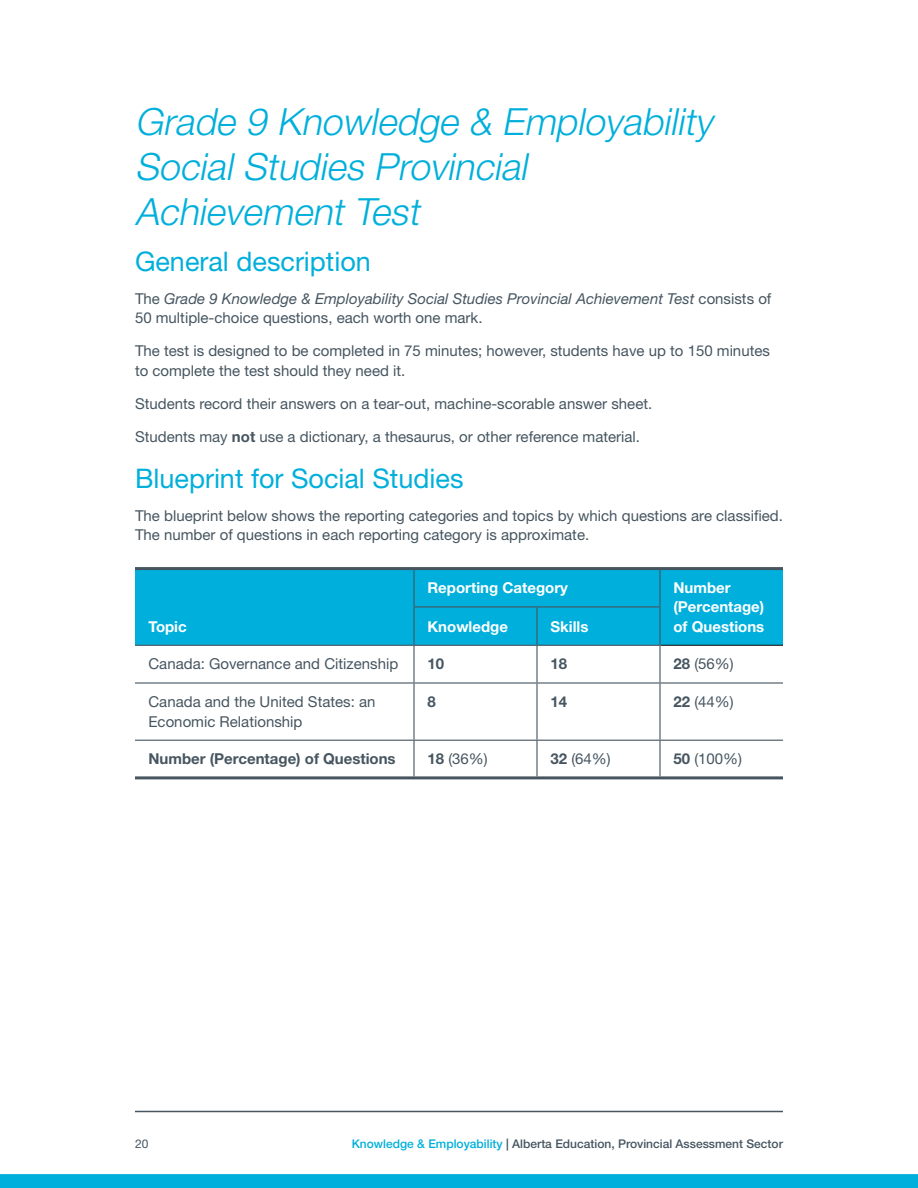
<style>
.page{position:relative;width:918px;height:1188px;background:#fff}
.page>*{position:absolute;margin:0;border:0;box-sizing:border-box;transform-origin:0 0}
.Main_heading{font:italic 300 37.5px/45px "Helvetica Neue LT Std";color:#00afdb}
.Subheading{font:27px "Helvetica Neue LT Std";color:#00afdb}
.Body_copy{font:15px/19.5px "Helvetica Neue LT Std";color:#465560}
.Body_copy-2{font:italic 15px/19.5px "Helvetica Neue LT Std";color:#465560}
.Table_heading{font:700 15px/19.5px "Helvetica Neue LT Std";color:#fff}
.Body_copy_CENTRE{font:15px "Helvetica Neue LT Std";color:#465560}
.Body_copy-3{font:700 15px "Helvetica Neue LT Std";color:#465560}
.Body_copy_CENTRE-2{font:700 15px "Helvetica Neue LT Std";color:#465560}
.t1{font:500 12px "Helvetica Neue LT Std";color:#465560}
.t2{font:12px "Helvetica Neue LT Std";color:#465560}
.s1{font-style:normal}
.s2{font-weight:700}
.s3{color:#00afdb}
</style>
<div class="page">
<hr style="left:135px;top:1111px;width:648px;height:1px;background:#465560">
<svg style="left:0;top:1174px;width:918px;height:14px;background:#01afdb"></svg>
<div style="left:135px;top:570px;width:648px;height:75px;background:#00afdb"></div>
<hr style="left:661px;top:645px;width:122px;height:1px;background:#231f20">
<hr style="left:414px;top:776px;width:123px;height:3px;background:#465560">
<hr style="left:537px;top:776px;width:123px;height:3px;background:#465560">
<hr style="left:660px;top:776px;width:123px;height:3px;background:#465560">
<hr style="left:135px;top:776px;width:279px;height:3px;background:#465560">
<hr style="left:135px;top:645px;width:279px;height:1px;background:#465560">
<hr style="left:413px;top:570px;width:2px;height:36px;background:#465560">
<hr style="left:659px;top:570px;width:2px;height:36px;background:#465560">
<hr style="left:413px;top:606px;width:124px;height:1px;background:#465560">
<hr style="left:413px;top:607px;width:2px;height:38px;background:#465560">
<hr style="left:537px;top:606px;width:124px;height:1px;background:#465560">
<hr style="left:536px;top:607px;width:2px;height:38px;background:#465560">
<hr style="left:659px;top:607px;width:2px;height:38px;background:#465560">
<hr style="left:135px;top:567px;width:279px;height:3px;background:#465560">
<hr style="left:414px;top:567px;width:123px;height:3px;background:#465560">
<hr style="left:537px;top:567px;width:123px;height:3px;background:#465560">
<hr style="left:660px;top:567px;width:123px;height:3px;background:#465560">
<hr style="left:413px;top:646px;width:2px;height:36px;background:#465560">
<hr style="left:536px;top:646px;width:2px;height:36px;background:#465560">
<hr style="left:659px;top:646px;width:2px;height:36px;background:#465560">
<hr style="left:135px;top:682px;width:279px;height:2px;background:#465560">
<hr style="left:414px;top:682px;width:123px;height:2px;background:#465560">
<hr style="left:413px;top:684px;width:2px;height:56px;background:#465560">
<hr style="left:537px;top:682px;width:123px;height:2px;background:#465560">
<hr style="left:536px;top:684px;width:2px;height:56px;background:#465560">
<hr style="left:660px;top:682px;width:123px;height:2px;background:#465560">
<hr style="left:659px;top:684px;width:2px;height:56px;background:#465560">
<hr style="left:135px;top:740px;width:279px;height:1px;background:#465560">
<hr style="left:414px;top:740px;width:123px;height:1px;background:#465560">
<hr style="left:413px;top:741px;width:2px;height:35px;background:#465560">
<hr style="left:537px;top:740px;width:123px;height:1px;background:#465560">
<hr style="left:536px;top:741px;width:2px;height:35px;background:#465560">
<hr style="left:660px;top:740px;width:123px;height:1px;background:#465560">
<hr style="left:659px;top:741px;width:2px;height:35px;background:#465560">
<hr style="left:414px;top:645px;width:123px;height:1px;background:#465560">
<hr style="left:537px;top:645px;width:124px;height:1px;background:#465560">
<p class="Main_heading" style="left:135px;top:98px;width:579px">Grade 9 Knowledge &amp; Employability<br>SocialStudies Provincial<br>AchievementTest</p>
<p class="Subheading" style="left:135px;top:245px;width:238px">General description</p>
<p class="Body_copy-2" style="left:135px;top:288px;width:638px"><span class="s1">The</span> Grade 9 Knowledge &amp; Employability Social Studies Provincial Achievement Test <span class="s1">consists of<br>50 multiple-choice questions, each worth one mark.</span></p>
<p class="Body_copy" style="left:135px;top:341px;width:636px">The test is designed to be completed in 75 minutes; however, students have up to 150 minutes to complete the test should they need it.</p>
<p class="Body_copy" style="left:135px;top:393px;width:519px">Students record their answers on a tear-out, machine-scorable answer sheet.</p>
<p class="Body_copy" style="left:135px;top:426px;width:507px">Students may <span class="s2">not</span> use a dictionary, a thesaurus, or other reference material.</p>
<p class="Subheading" style="left:135px;top:462px;width:330px">Blueprint for Social Studies</p>
<p class="Body_copy" style="left:135px;top:505px;width:649px">The blueprint below shows the reporting categories and topics by which questions are classified.<br>The number of questions in each reporting category is approximate.</p>
<p class="Table_heading" style="left:148px;top:616px;width:40px">Topic</p>
<p class="Table_heading" style="left:428px;top:578px;width:142px">Reporting Category</p>
<p class="Table_heading" style="left:674px;top:577px;width:92px">Number (Percentage)</p>
<p class="Table_heading" style="left:428px;top:616px;width:82px">Knowledge</p>
<p class="Table_heading" style="left:550px;top:616px;width:40px">Skills</p>
<p class="Table_heading" style="left:674px;top:616px;width:92px">of Questions</p>
<p class="Body_copy" style="left:148px;top:654px;width:251px">Canada: Governance and Citizenship</p>
<p class="Body_copy_CENTRE-2" style="left:428px;top:655px;width:18px">10</p>
<p class="Body_copy_CENTRE-2" style="left:550px;top:655px;width:18px">18</p>
<p class="Body_copy_CENTRE" style="left:674px;top:655px;width:62px"><span class="s2">28</span> (56%)</p>
<p class="Body_copy" style="left:148px;top:692px;width:229px">Canada and the United States: an<br>Economic Relationship</p>
<p class="Body_copy_CENTRE-2" style="left:428px;top:693px;width:10px">8</p>
<p class="Body_copy_CENTRE-2" style="left:550px;top:693px;width:18px">14</p>
<p class="Body_copy_CENTRE" style="left:674px;top:693px;width:62px"><span class="s2">22</span> (44%)</p>
<p class="Body_copy-3" style="left:148px;top:750px;width:249px">Number (Percentage) of Questions</p>
<p class="Body_copy_CENTRE" style="left:428px;top:750px;width:62px"><span class="s2">18</span> (36%)</p>
<p class="Body_copy_CENTRE" style="left:550px;top:750px;width:62px"><span class="s2">32</span> (64%)</p>
<p class="Body_copy_CENTRE" style="left:674px;top:750px;width:70px"><span class="s2">50</span> (100%)</p>
<p class="t2" style="left:135px;top:1137px;width:15px">20</p>
<p class="t1" style="left:352px;top:1137px;width:433px"><span class="s3">Knowledge &amp; Employability</span> | Alberta Education, Provincial Assessment Sector</p>
</div>
